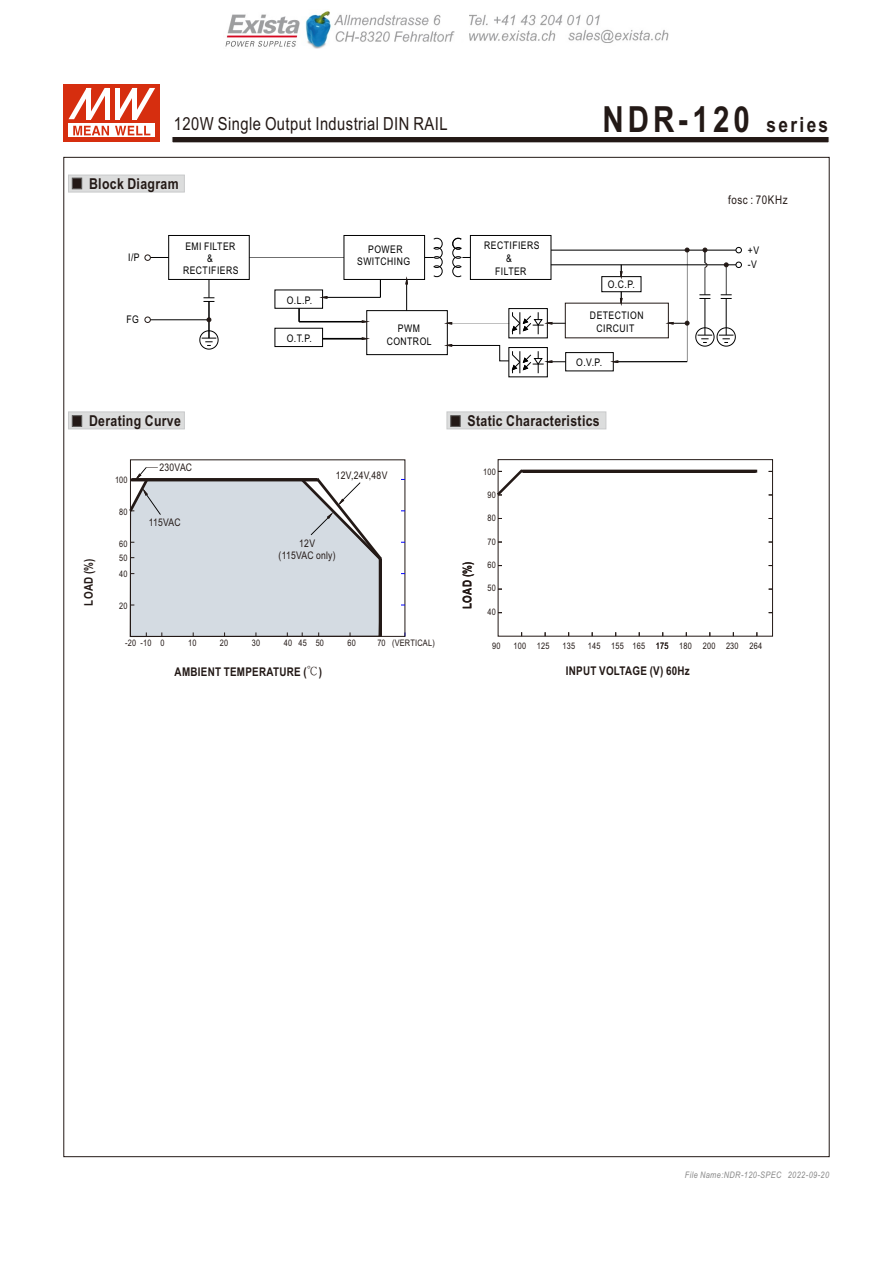
<style>
.page{position:relative;width:893px;height:1263px;background:#fff}
.page>*{position:absolute;margin:0;border:0;box-sizing:border-box;transform-origin:0 0}
.t1{font:700 36px "Arial Narrow";letter-spacing:.115em;color:#231916}
.t2{font:18px "Arial Narrow";letter-spacing:.025em;color:#231916}
.t3{font:700 15px "Arial Narrow";letter-spacing:.025em;color:#231916}
.t4{font:700 12px "Arial Narrow";letter-spacing:.025em;color:#231916}
.t5{font:12px "Arial Narrow";letter-spacing:.045em;color:#231916}
.t6{font:10.5px/12.5px "Arial Narrow";letter-spacing:.045em;color:#000;text-align:center}
.t7{font:10.5px/11.9px "Arial Narrow";letter-spacing:.025em;color:#231916;text-align:center}
.t8{font:9px "Arial Narrow";letter-spacing:.025em;color:#231916}
.t9{font:italic 9px "Arial Narrow";letter-spacing:.045em;color:#898989}
.s1{font-size:21px}
.s2{font-family:"Inn Ming";font-weight:500}
</style>
<div class="page">
<div style="left:498px;top:459px;width:275px;height:177px;border:1px solid #231916"></div>
<svg style="left:497px;top:467px;width:261px;height:31px"></svg>
<hr style="left:209px;top:301px;width:1px;height:37px;background:#000">
<svg style="left:199px;top:330px;width:19px;height:19px"></svg>
<div style="left:509px;top:308px;width:38px;height:30px;border:1px solid #000"></div>
<div style="left:275px;top:328px;width:48px;height:19px;border:1px solid #000"></div>
<div style="left:470px;top:235px;width:81px;height:45px;border:1px solid #000"></div>
<svg style="left:736px;top:247px;width:6px;height:6px"></svg>
<hr style="left:551px;top:250px;width:185px;height:1px;background:#000">
<hr style="left:551px;top:265px;width:185px;height:1px;background:#000">
<svg style="left:736px;top:262px;width:6px;height:6px"></svg>
<hr style="left:150px;top:319px;width:59px;height:1px;background:#000">
<svg style="left:452px;top:238px;width:18px;height:39px"></svg>
<div style="left:169px;top:235px;width:80px;height:45px;border:1px solid #000"></div>
<div style="left:344px;top:235px;width:81px;height:45px;border:1px solid #000"></div>
<svg style="left:203px;top:279px;width:11px;height:23px"></svg>
<hr style="left:249px;top:257px;width:95px;height:1px;background:#000">
<svg style="left:425px;top:238px;width:17px;height:39px"></svg>
<div style="left:367px;top:310px;width:80px;height:45px;border:1px solid #000"></div>
<div style="left:565px;top:352px;width:48px;height:19px;border:1px solid #000"></div>
<hr style="left:687px;top:251px;width:1px;height:111px;background:#000">
<hr style="left:614px;top:361px;width:73px;height:1px;background:#000">
<hr style="left:406px;top:279px;width:1px;height:32px;background:#000">
<svg style="left:406px;top:278px;width:2px;height:8px"></svg>
<svg style="left:446px;top:322px;width:7px;height:2px"></svg>
<svg style="left:512px;top:312px;width:53px;height:23px"></svg>
<svg style="left:612px;top:361px;width:8px;height:2px"></svg>
<svg style="left:380px;top:279px;width:1px;height:18px"></svg>
<hr style="left:327px;top:297px;width:53px;height:1px;background:#000">
<svg style="left:299px;top:308px;width:1px;height:13px"></svg>
<div style="left:602px;top:276px;width:39px;height:16px;border:1px solid #000"></div>
<hr style="left:299px;top:321px;width:64px;height:1px;background:#000">
<hr style="left:323px;top:338px;width:40px;height:1px;background:#000">
<svg style="left:360px;top:321px;width:8px;height:2px"></svg>
<svg style="left:360px;top:338px;width:8px;height:2px"></svg>
<svg style="left:446px;top:344px;width:120px;height:29px"></svg>
<div style="left:509px;top:347px;width:38px;height:30px;border:1px solid #000"></div>
<hr style="left:452px;top:323px;width:57px;height:1px;background:#000">
<svg style="left:620px;top:265px;width:2px;height:12px"></svg>
<svg style="left:620px;top:292px;width:2px;height:12px"></svg>
<svg style="left:667px;top:321px;width:22px;height:4px"></svg>
<svg style="left:685px;top:248px;width:4px;height:4px"></svg>
<svg style="left:207px;top:318px;width:4px;height:4px"></svg>
<svg style="left:145px;top:255px;width:24px;height:6px"></svg>
<svg style="left:145px;top:317px;width:6px;height:6px"></svg>
<hr style="left:705px;top:298px;width:1px;height:37px;background:#000">
<hr style="left:726px;top:298px;width:1px;height:37px;background:#000">
<svg style="left:695px;top:327px;width:41px;height:19px"></svg>
<svg style="left:721px;top:295px;width:11px;height:4px"></svg>
<hr style="left:726px;top:265px;width:1px;height:30px;background:#000">
<svg style="left:129px;top:467px;width:255px;height:171px;background:#d1d6db"></svg>
<svg style="left:699px;top:248px;width:11px;height:51px"></svg>
<svg style="left:724px;top:263px;width:4px;height:4px"></svg>
<svg style="left:172px;top:137px;width:657px;height:6px;background:#3b322f"></svg>
<svg style="left:68px;top:412px;width:117px;height:17px;background:#d0d0d0"></svg>
<svg style="left:447px;top:412px;width:159px;height:17px;background:#d3d3d3"></svg>
<svg style="left:68px;top:175px;width:117px;height:17px;background:#d0d0d0"></svg>
<div style="left:64px;top:84px;width:96px;height:58px;background:#d62e0f"></div>
<svg style="left:69px;top:124px;width:86px;height:13px"></svg>
<svg style="left:115px;top:126px;width:35px;height:9px"></svg>
<svg style="left:73px;top:126px;width:36px;height:9px"></svg>
<svg style="left:69px;top:88px;width:40px;height:31px"></svg>
<svg style="left:115px;top:88px;width:40px;height:31px"></svg>
<img style="left:225px;top:11px;width:444px;height:38px">
<h2 class="t2" style="left:174px;top:117px;width:275px">120W Single Output Industrial DIN RAIL</h2>
<h1 class="t1" style="left:602px;top:106px;width:227px">NDR-120 <span class="s1">series</span></h1>
<h3 class="t3" style="left:89px;top:178px;width:91px">Block Diagram</h3>
<p class="t6" style="left:128px;top:252px;width:13px">I/P</p>
<p class="t6" style="left:185px;top:241px;width:52px">EMI FILTER</p>
<p class="t6" style="left:183px;top:265px;width:57px">RECTIFIERS</p>
<p class="t6" style="left:207px;top:253px;width:7px">&amp;</p>
<p class="t6" style="left:357px;top:244px;width:55px">POWER<br>SWITCHING</p>
<p class="t6" style="left:484px;top:240px;width:57px">RECTIFIERS</p>
<p class="t6" style="left:506px;top:253px;width:7px">&amp;</p>
<p class="t6" style="left:495px;top:266px;width:33px">FILTER</p>
<p class="t6" style="left:608px;top:279px;width:29px">O.C.P.</p>
<p class="t6" style="left:126px;top:314px;width:14px">FG</p>
<p class="t6" style="left:287px;top:295px;width:27px">O.L.P.</p>
<p class="t6" style="left:287px;top:333px;width:27px">O.T.P.</p>
<p class="t6" style="left:590px;top:310px;width:55px">DETECTION</p>
<p class="t6" style="left:398px;top:323px;width:23px">PWM</p>
<p class="t6" style="left:596px;top:323px;width:39px">CIRCUIT</p>
<p class="t6" style="left:387px;top:336px;width:46px">CONTROL</p>
<p class="t6" style="left:576px;top:357px;width:27px">O.V.P.</p>
<h3 class="t3" style="left:89px;top:415px;width:93px">Derating Curve</h3>
<h3 class="t3" style="left:467px;top:415px;width:134px">Static Characteristics</h3>
<p class="t4" style="left:84px;top:606px;width:49px;rotate:-90deg">LOAD (%)</p>
<p class="t8" style="left:115px;top:477px;width:14px">100</p>
<p class="t8" style="left:119px;top:508px;width:10px">80</p>
<p class="t8" style="left:119px;top:540px;width:10px">60</p>
<p class="t8" style="left:119px;top:554px;width:10px">50</p>
<p class="t8" style="left:119px;top:570px;width:10px">40</p>
<p class="t8" style="left:119px;top:602px;width:10px">20</p>
<p class="t7" style="left:160px;top:462px;width:34px">230VAC</p>
<p class="t7" style="left:149px;top:518px;width:33px">115VAC</p>
<p class="t7" style="left:336px;top:470px;width:53px">12V,24V,48V</p>
<p class="t7" style="left:279px;top:538px;width:59px">12V<br>(115VAC only)</p>
<p class="t4" style="left:463px;top:609px;width:49px;rotate:-90deg">LOAD (%)</p>
<p class="t8" style="left:483px;top:468px;width:14px">100</p>
<p class="t8" style="left:487px;top:491px;width:10px">90</p>
<p class="t8" style="left:487px;top:515px;width:10px">80</p>
<p class="t8" style="left:487px;top:538px;width:10px">70</p>
<p class="t8" style="left:487px;top:561px;width:10px">60</p>
<p class="t8" style="left:487px;top:585px;width:10px">50</p>
<p class="t8" style="left:487px;top:608px;width:10px">40</p>
<p class="t5" style="left:728px;top:196px;width:61px">fosc : 70KHz</p>
<p class="t6" style="left:748px;top:244px;width:13px;line-height:14.7px;text-align:left">+V -V</p>
<p class="t8" style="left:392px;top:639px;width:44px">(VERTICAL)</p>
<p class="t8" style="left:141px;top:639px;width:13px">-10</p>
<p class="t8" style="left:125px;top:639px;width:13px">-20</p>
<p class="t8" style="left:160px;top:639px;width:6px">0</p>
<p class="t8" style="left:188px;top:639px;width:10px">10</p>
<p class="t8" style="left:220px;top:639px;width:10px">20</p>
<p class="t8" style="left:252px;top:639px;width:10px">30</p>
<p class="t8" style="left:284px;top:639px;width:42px">40 45 50</p>
<p class="t8" style="left:348px;top:639px;width:10px">60</p>
<p class="t8" style="left:377px;top:639px;width:10px">70</p>
<p class="t8" style="left:492px;top:643px;width:10px">90</p>
<p class="t8" style="left:513px;top:643px;width:38px">100 125</p>
<p class="t8" style="left:562px;top:643px;width:14px">135</p>
<p class="t8" style="left:588px;top:643px;width:59px">145 155 165</p>
<p class="t8" style="left:679px;top:643px;width:84px">180 200 230 264</p>
<p class="t8" style="left:656px;top:643px;width:14px">175</p>
<p class="t4" style="left:175px;top:667px;width:149px">AMBIENT TEMPERATURE (<span class="s2">℃</span>)</p>
<p class="t4" style="left:566px;top:667px;width:126px">INPUT VOLTAGE (V) 60Hz</p>
<p class="t9" style="left:685px;top:1171px;width:146px">File Name:NDR-120-SPEC 2022-09-20</p>
</div>
